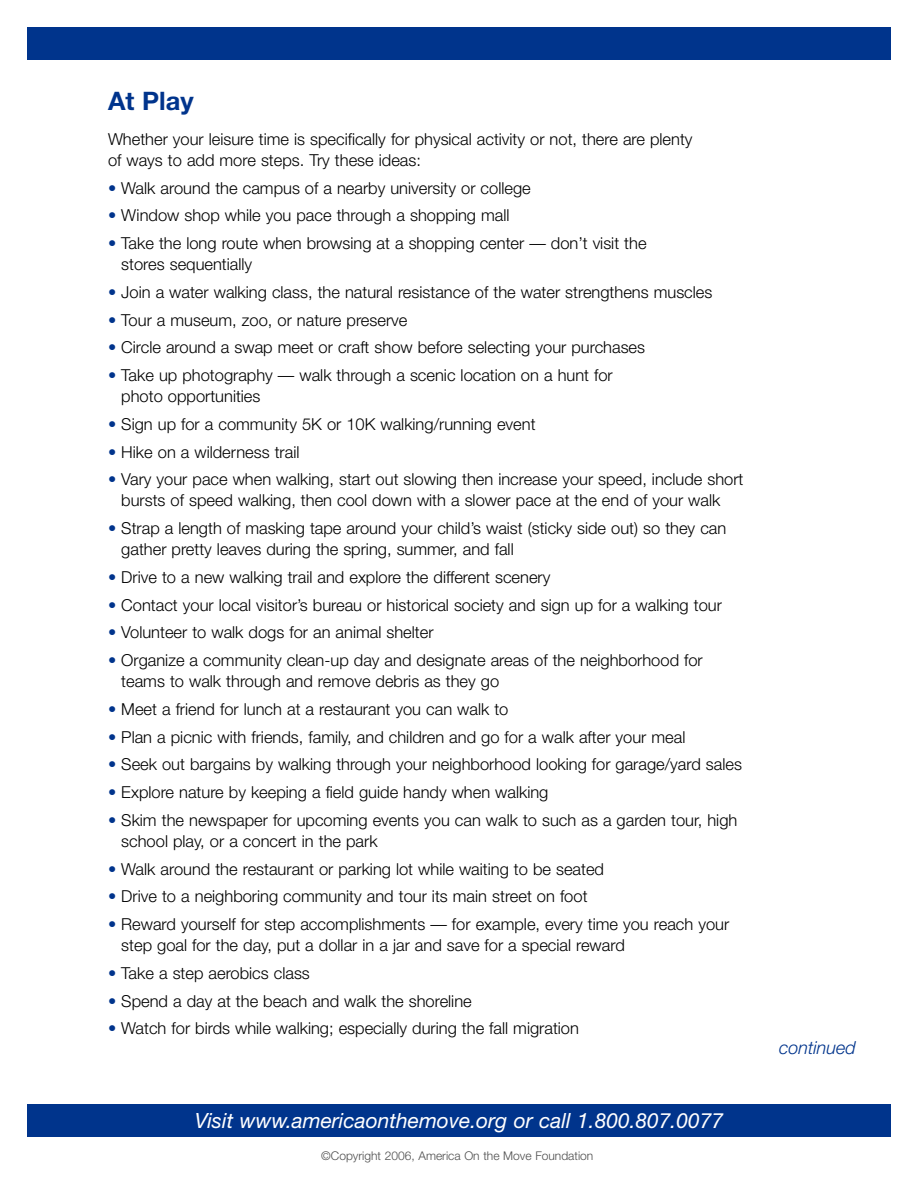
<style>
.page{position:relative;width:918px;height:1188px;background:#fff}
.page>*{position:absolute;margin:0;border:0;box-sizing:border-box;transform-origin:0 0}
.t1{font:700 25.5px "Helvetica Neue";color:#00348c}
.t2{font:italic 21px "Helvetica Neue";color:#fff}
.t3{font:italic 300 18px "Helvetica Neue";color:#00348c}
.t4{font:300 16.5px/21px "Helvetica Neue";color:#000}
.t5{font:300 12px "Helvetica Neue";color:#4d4d4d}
.s1{color:#00348c}
</style>
<div class="page">
<div style="left:27px;top:27px;width:864px;height:32px;background:#00348c"></div>
<div style="left:27px;top:1104px;width:864px;height:33px;background:#00348c"></div>
<h1 class="t1" style="left:108px;top:85px;width:87px">At Play</h1>
<p class="t4" style="left:108px;top:128px;width:586px">Whether your leisure time is specifically for physical activity or not, there are plenty of ways to add more steps. Try these ideas:</p>
<p class="t4" style="left:108px;top:177px;width:424px"><span class="s1">•</span> Walk around the campus of a nearby university or college</p>
<p class="t4" style="left:108px;top:205px;width:403px"><span class="s1">•</span> Window shop while you pace through a shopping mall</p>
<p class="t4" style="left:121px;top:232px;width:527px;text-indent:-13px"><span class="s1">•</span> Take the long route when browsing at a shopping center — don’t visit the stores sequentially</p>
<p class="t4" style="left:108px;top:281px;width:606px"><span class="s1">•</span> Join a water walking class, the natural resistance of the water strengthens muscles</p>
<p class="t4" style="left:108px;top:309px;width:301px"><span class="s1">•</span> Tour a museum, zoo, or nature preserve</p>
<p class="t4" style="left:108px;top:337px;width:539px"><span class="s1">•</span> Circle around a swap meet or craft show before selecting your purchases</p>
<p class="t4" style="left:121px;top:364px;width:493px;text-indent:-13px"><span class="s1">•</span> Take up photography — walk through a scenic location on a hunt for photo opportunities</p>
<p class="t4" style="left:108px;top:413px;width:429px"><span class="s1">•</span> Sign up for a community 5K or 10K walking/running event</p>
<p class="t4" style="left:108px;top:441px;width:193px"><span class="s1">•</span> Hike on a wilderness trail</p>
<p class="t4" style="left:108px;top:469px;width:637px;text-align:center"><span class="s1">•</span> Vary your pace when walking, start out slowing then increase your speed, include short bursts of speed walking, then cool down with a slower pace at the end of your walk</p>
<p class="t4" style="left:121px;top:517px;width:607px;text-indent:-13px"><span class="s1">•</span> Strap a length of masking tape around your child’s waist (sticky side out) so they can gather pretty leaves during the spring, summer, and fall</p>
<p class="t4" style="left:108px;top:566px;width:444px"><span class="s1">•</span> Drive to a new walking trail and explore the different scenery</p>
<p class="t4" style="left:108px;top:594px;width:615px"><span class="s1">•</span> Contact your local visitor’s bureau or historical society and sign up for a walking tour</p>
<p class="t4" style="left:108px;top:622px;width:327px"><span class="s1">•</span> Volunteer to walk dogs for an animal shelter</p>
<p class="t4" style="left:121px;top:649px;width:583px;text-indent:-13px"><span class="s1">•</span> Organize a community clean-up day and designate areas of the neighborhood for teams to walk through and remove debris as they go</p>
<p class="t4" style="left:108px;top:698px;width:402px"><span class="s1">•</span> Meet a friend for lunch at a restaurant you can walk to</p>
<p class="t4" style="left:108px;top:726px;width:579px"><span class="s1">•</span> Plan a picnic with friends, family, and children and go for a walk after your meal</p>
<p class="t4" style="left:108px;top:754px;width:635px"><span class="s1">•</span> Seek out bargains by walking through your neighborhood looking for garage/yard sales</p>
<p class="t4" style="left:108px;top:781px;width:442px"><span class="s1">•</span> Explore nature by keeping a field guide handy when walking</p>
<p class="t4" style="left:121px;top:809px;width:618px;text-indent:-13px"><span class="s1">•</span> Skim the newspaper for upcoming events you can walk to such as a garden tour, high school play, or a concert in the park</p>
<p class="t4" style="left:108px;top:858px;width:498px"><span class="s1">•</span> Walk around the restaurant or parking lot while waiting to be seated</p>
<p class="t4" style="left:108px;top:886px;width:481px"><span class="s1">•</span> Drive to a neighboring community and tour its main street on foot</p>
<p class="t4" style="left:121px;top:913px;width:609px;text-indent:-13px"><span class="s1">•</span> Reward yourself for step accomplishments — for example, every time you reach your step goal for the day, put a dollar in a jar and save for a special reward</p>
<p class="t4" style="left:108px;top:962px;width:203px"><span class="s1">•</span> Take a step aerobics class</p>
<p class="t4" style="left:108px;top:990px;width:365px"><span class="s1">•</span> Spend a day at the beach and walk the shoreline</p>
<p class="t4" style="left:108px;top:1018px;width:472px"><span class="s1">•</span> Watch for birds while walking; especially during the fall migration</p>
<p class="t2" style="left:195px;top:1108px;width:530px">Visit www.americaonthemove.org or call 1.800.807.0077</p>
<p class="t5" style="left:321px;top:1148px;width:274px">©Copyright 2006, America On the Move Foundation</p>
<p class="t3" style="left:779px;top:1037px;width:78px">continued</p>
</div>
